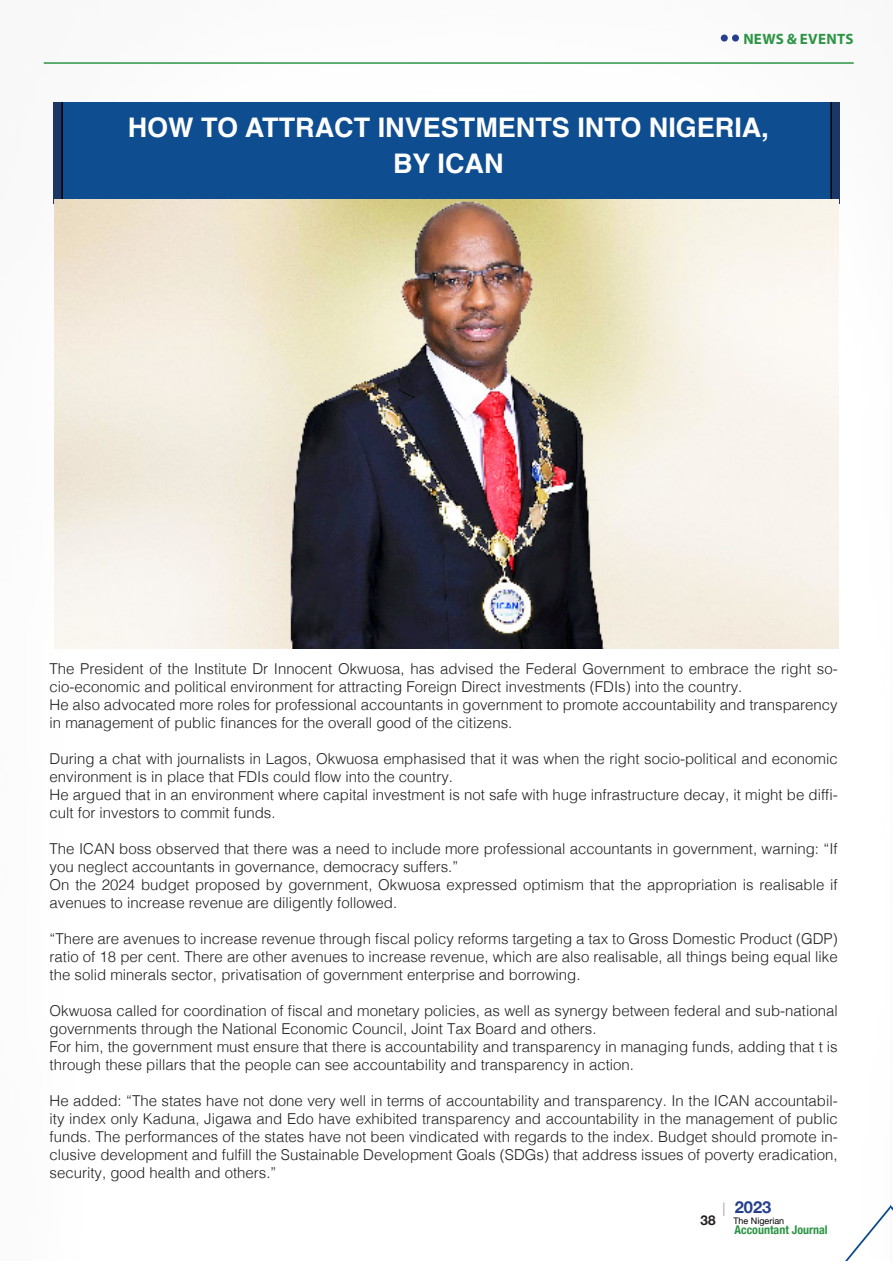
<style>
.page{position:relative;width:893px;height:1263px;background:#fff}
.page>*{position:absolute;margin:0;border:0;box-sizing:border-box;transform-origin:0 0}
.t1{font:700 27px "Helvetica";color:#fff}
.t2{font:700 16.5px "Helvetica Neue";color:#253f8e}
.t3{font:300 15px/18px "Helvetica";color:#231f20}
.t4{font:700 15px "Myriad Pro";letter-spacing:.02em;color:#2d9545}
.t5{font:700 13.5px "Helvetica Neue";color:#231f20}
.t6{font:700 condensed 12px "Helvetica Neue";color:#2c9544}
.t7{font:9px "Helvetica Neue";color:#000304}
.s1{font-weight:400;font-size:13.5px;color:#a1a3a6}
</style>
<div class="page">
<div style="left:721px;top:35px;width:7px;height:7px;background:#253f8e;border-radius:50%"></div>
<div style="left:732px;top:35px;width:7px;height:7px;background:#253f8e;border-radius:50%"></div>
<hr style="left:44px;top:62px;width:810px;height:2px;background:#2c9544">
<div style="left:61px;top:103px;width:771px;height:97px;background:#0f4d91"></div>
<img style="left:54px;top:200px;width:784px;height:449px">
<p class="t4" style="left:743px;top:29px;width:112px">NEWS &amp; EVENTS</p>
<p class="t1" style="left:128px;top:111px;width:643px">HOW TO ATTRACT INVESTMENTS INTO NIGERIA,</p>
<p class="t1" style="left:393px;top:147px;width:112px">BY ICAN</p>
<p class="t3" style="left:50px;top:659px;width:790px">The President of the Institute Dr Innocent Okwuosa, has advised the Federal Government to embrace the right so&shy;cio-economic and political environment for attracting Foreign Direct investments (FDIs) into the country.</p>
<p class="t3" style="left:50px;top:695px;width:790px">He also advocated more roles for professional accountants in government to promote accountability and transparency in management of public finances for the overall good of the citizens.</p>
<p class="t3" style="left:50px;top:749px;width:790px">During a chat with journalists in Lagos, Okwuosa emphasised that it was when the right socio-political and economic environment is in place that FDIs could flow into the country.</p>
<p class="t3" style="left:50px;top:785px;width:790px">He argued that in an environment where capital investment is not safe with huge infrastructure decay, it might be diffi&shy;cult for investors to commit funds.</p>
<p class="t3" style="left:50px;top:839px;width:790px">The ICAN boss observed that there was a need to include more professional accountants in government, warning: “If you neglect accountants in governance, democracy suffers.”</p>
<p class="t3" style="left:50px;top:875px;width:790px">On the 2024 budget proposed by government, Okwuosa expressed optimism that the appropriation is realisable if avenues to increase revenue are diligently followed.</p>
<p class="t3" style="left:50px;top:929px;width:790px;text-align:justify">“There are avenues to increase revenue through fiscal policy reforms targeting a tax to Gross Domestic Product (GDP) ratio of 18 per cent. There are other avenues to increase revenue, which are also realisable, all things being equal like the solid minerals sector, privatisation of government enterprise and borrowing.</p>
<p class="t3" style="left:50px;top:1001px;width:790px">Okwuosa called for coordination of fiscal and monetary policies, as well as synergy between federal and sub-national governments through the National Economic Council, Joint Tax Board and others.</p>
<p class="t3" style="left:50px;top:1037px;width:790px">For him, the government must ensure that there is accountability and transparency in managing funds, adding that t is through these pillars that the people can see accountability and transparency in action.</p>
<p class="t3" style="left:50px;top:1091px;width:790px;text-align:justify">He added: “The states have not done very well in terms of accountability and transparency. In the ICAN accountabil&shy;ity index only Kaduna, Jigawa and Edo have exhibited transparency and accountability in the management of public funds. The performances of the states have not been vindicated with regards to the index. Budget should promote in&shy;clusive development and fulfill the Sustainable Development Goals (SDGs) that address issues of poverty eradication, security, good health and others.”</p>
<p class="t5" style="left:701px;top:1210px;width:17px">38</p>
<p class="t2" style="left:722px;top:1194px;width:50px"><span class="s1">|</span> 2023</p>
<p class="t7" style="left:733px;top:1214px;width:52px">The Nigerian</p>
<p class="t6" style="left:734px;top:1220px;width:95px">Accountant Journal</p>
</div>
